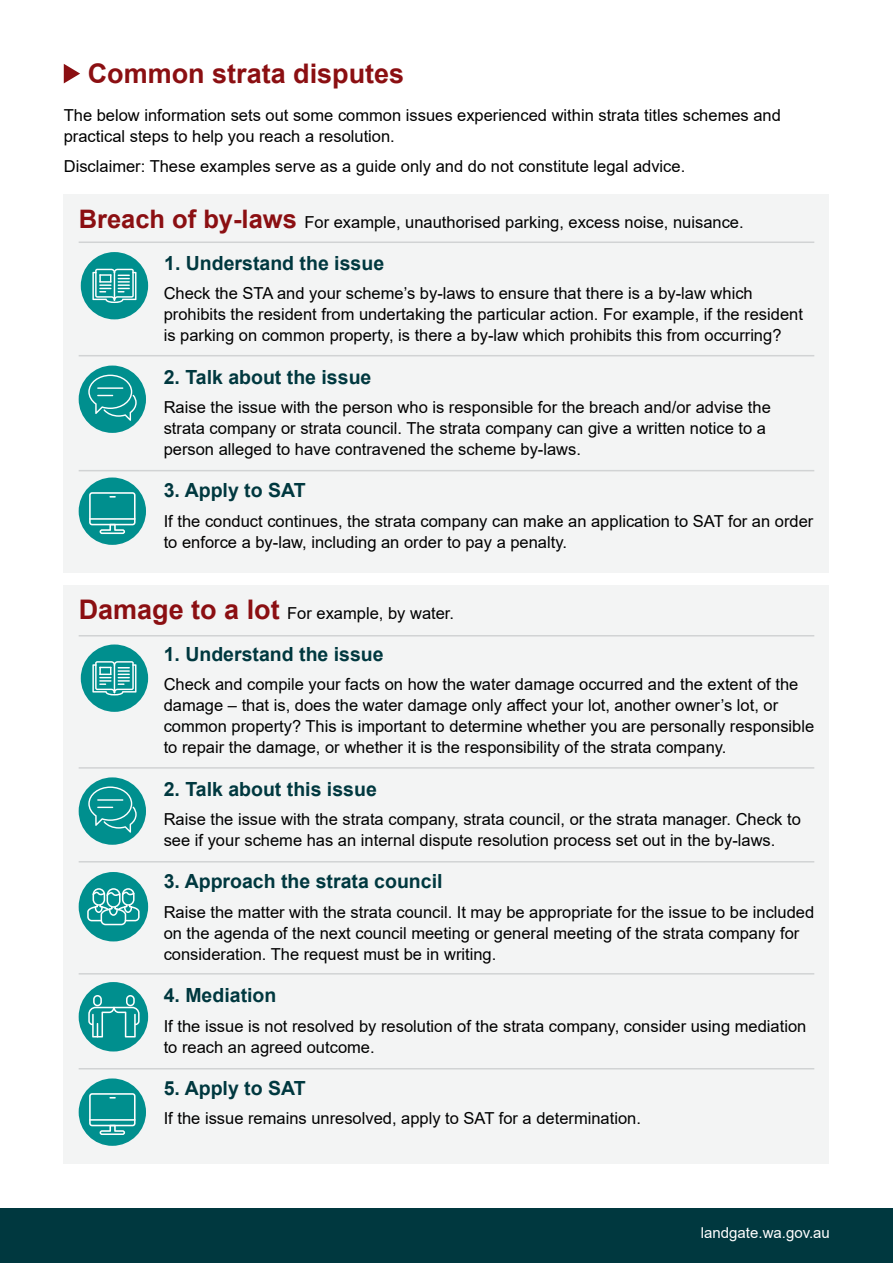
<style>
.page{position:relative;width:893px;height:1263px;background:#fff}
.page>*{position:absolute;margin:0;border:0;box-sizing:border-box;transform-origin:0 0}
.t1{font:700 27px "Arial";color:#8b0f12}
.t2{font:700 19.5px "Arial";color:#00383f}
.t3{font:16.5px/21px "Arial";color:#000}
.t4{font:15px "Arial";color:#fff}
.s1{font-weight:700;font-size:25.5px;color:#8b0f12}
.s2{font-weight:700;font-size:27px;color:#8b0f12}
</style>
<div class="page">
<div style="left:0;top:1208px;width:893px;height:55px;background:#00383f"></div>
<div style="left:64px;top:194px;width:765px;height:379px;background:#f3f4f4"></div>
<svg style="left:64px;top:64px;width:16px;height:19px"></svg>
<hr style="left:79px;top:355px;width:735px;height:1px;background:#d1d3d4">
<hr style="left:79px;top:470px;width:735px;height:1px;background:#d1d3d4">
<hr style="left:79px;top:241px;width:735px;height:2px;background:#d1d3d4">
<div style="left:81px;top:252px;width:67px;height:67px;background:#008f8e;border-radius:50%"></div>
<svg style="left:92px;top:269px;width:44px;height:34px"></svg>
<div style="left:79px;top:366px;width:67px;height:67px;background:#008f8e;border-radius:50%"></div>
<svg style="left:88px;top:375px;width:49px;height:46px"></svg>
<div style="left:79px;top:477px;width:67px;height:68px;background:#008f8e;border-radius:50%"></div>
<svg style="left:89px;top:492px;width:47px;height:42px"></svg>
<div style="left:64px;top:585px;width:765px;height:579px;background:#f3f4f4"></div>
<hr style="left:79px;top:861px;width:735px;height:1px;background:#d1d3d4">
<hr style="left:79px;top:973px;width:735px;height:1px;background:#d1d3d4">
<hr style="left:79px;top:635px;width:735px;height:1px;background:#d1d3d4">
<div style="left:81px;top:644px;width:67px;height:68px;background:#008f8e;border-radius:50%"></div>
<svg style="left:92px;top:661px;width:44px;height:34px"></svg>
<div style="left:79px;top:777px;width:67px;height:68px;background:#008f8e;border-radius:50%"></div>
<svg style="left:88px;top:786px;width:49px;height:47px"></svg>
<div style="left:79px;top:1078px;width:67px;height:68px;background:#008f8e;border-radius:50%"></div>
<svg style="left:89px;top:1093px;width:47px;height:42px"></svg>
<hr style="left:79px;top:767px;width:735px;height:2px;background:#d1d3d4">
<div style="left:79px;top:872px;width:69px;height:69px;background:#008f8e;border-radius:50%"></div>
<svg style="left:87px;top:888px;width:53px;height:37px"></svg>
<div style="left:79px;top:982px;width:69px;height:69px;background:#008f8e;border-radius:50%"></div>
<svg style="left:88px;top:995px;width:52px;height:42px"></svg>
<hr style="left:79px;top:1068px;width:735px;height:1px;background:#d1d3d4">
<h1 class="t1" style="left:88px;top:55px;width:318px">Common strata disputes</h1>
<p class="t3" style="left:64px;top:105px;width:719px">The below information sets out some common issues experienced within strata titles schemes and practical steps to help you reach a resolution.</p>
<p class="t3" style="left:64px;top:156px;width:623px">Disclaimer: These examples serve as a guide only and do not constitute legal advice.</p>
<p class="t3" style="left:79px;top:211px;width:667px"><span class="s1">Breach of by-laws</span> For example, unauthorised parking, excess noise, nuisance.</p>
<p class="t2" style="left:164px;top:249px;width:221px">1. Understand the issue</p>
<p class="t3" style="left:164px;top:283px;width:641px">Check the STA and your scheme’s by-laws to ensure that there is a by-law which prohibits the resident from undertaking the particular action. For example, if the resident is parking on common property, is there a by-law which prohibits this from occurring?</p>
<p class="t2" style="left:164px;top:363px;width:209px">2. Talk about the issue</p>
<p class="t3" style="left:164px;top:397px;width:609px">Raise the issue with the person who is responsible for the breach and/or advise the strata company or strata council. The strata company can give a written notice to a person alleged to have contravened the scheme by-laws.</p>
<p class="t2" style="left:164px;top:477px;width:143px">3. Apply to SAT</p>
<p class="t3" style="left:164px;top:510px;width:651px">If the conduct continues, the strata company can make an application to SAT for an order to enforce a by-law, including an order to pay a penalty.</p>
<p class="t3" style="left:79px;top:602px;width:377px"><span class="s2">Damage to a lot</span> For example, by water.</p>
<p class="t2" style="left:164px;top:640px;width:221px">1. Understand the issue</p>
<p class="t3" style="left:164px;top:674px;width:652px">Check and compile your facts on how the water damage occurred and the extent of the damage – that is, does the water damage only affect your lot, another owner’s lot, or common property? This is important to determine whether you are personally responsible to repair the damage, or whether it is the responsibility of the strata company.</p>
<p class="t2" style="left:164px;top:775px;width:215px">2. Talk about this issue</p>
<p class="t3" style="left:164px;top:809px;width:639px">Raise the issue with the strata company, strata council, or the strata manager. Check to see if your scheme has an internal dispute resolution process set out in the by-laws.</p>
<p class="t2" style="left:164px;top:868px;width:280px">3. Approach the strata council</p>
<p class="t3" style="left:164px;top:901px;width:652px">Raise the matter with the strata council. It may be appropriate for the issue to be included on the agenda of the next council meeting or general meeting of the strata company for consideration. The request must be in writing.</p>
<p class="t2" style="left:164px;top:981px;width:114px">4. Mediation</p>
<p class="t3" style="left:164px;top:1015px;width:644px">If the issue is not resolved by resolution of the strata company, consider using mediation to reach an agreed outcome.</p>
<p class="t2" style="left:164px;top:1074px;width:143px">5. Apply to SAT</p>
<p class="t3" style="left:164px;top:1108px;width:479px">If the issue remains unresolved, apply to SAT for a determination.</p>
<p class="t4" style="left:701px;top:1222px;width:130px">landgate.wa.gov.au</p>
</div>
